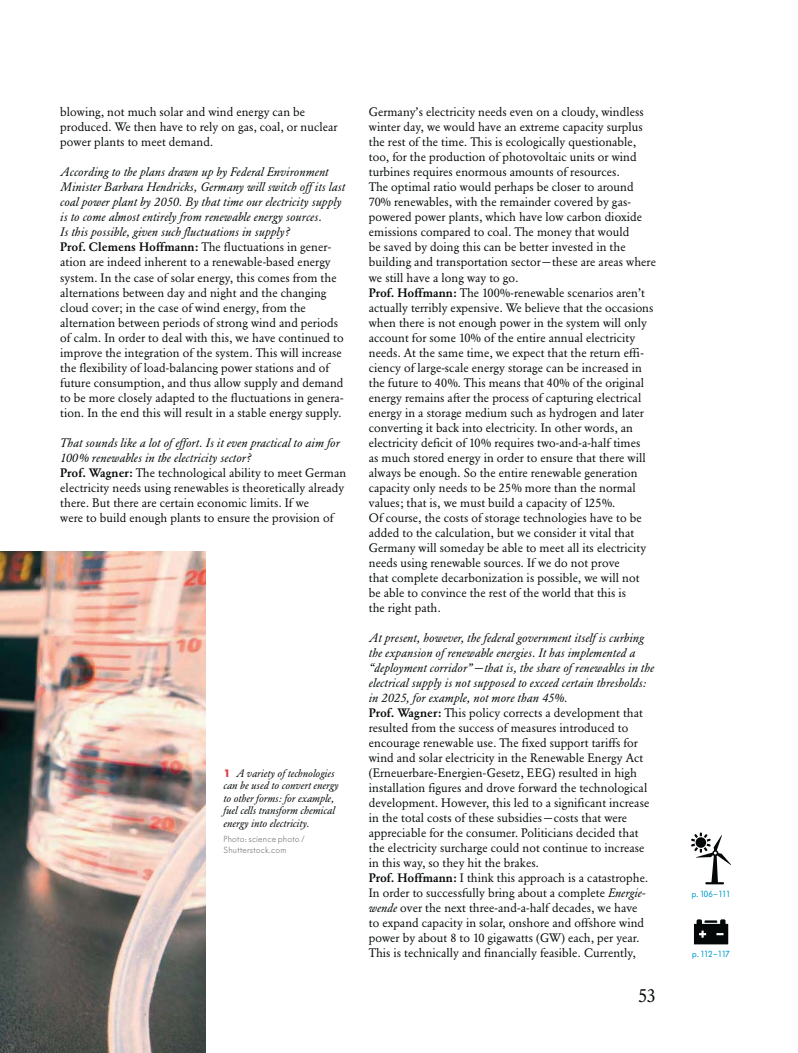
<style>
.page{position:relative;width:798px;height:1053px;background:#fff}
.page>*{position:absolute;margin:0;border:0;box-sizing:border-box;transform-origin:0 0}
.t1{font:18.75px "Garamond BQ";color:#040809}
.t2{font:12.12px/15px "Garamond BQ";letter-spacing:.005em;color:#040809}
.t3{font:italic 10.62px/12.5px "Garamond BQ";letter-spacing:.01em;color:#040809}
.t4{font:300 8.75px/11.2px "Futura BQ";letter-spacing:.025em;color:#6d6f71}
.t5{font:8.75px "Futura BQ";letter-spacing:-.06em;color:#009eca}
.s1{font-style:italic}
.s2{font-weight:500}
.s3{font-family:"Futura BQ";font-weight:700;font-style:normal;color:#e03a44}
</style>
<div class="page">
<svg style="left:691px;top:832px;width:39px;height:52px"></svg>
<svg style="left:694px;top:919px;width:34px;height:25px"></svg>
<img style="left:0;top:551px;width:206px;height:501px">
<p class="t2" style="left:60px;top:106px;width:279px">blowing, not much solar and wind energy can be produced. We then have to rely on gas, coal, or nuclear power plants to meet demand.</p>
<p class="t2" style="left:60px;top:165px;width:286px"><span class="s1">According to the plans drawn up by Federal Environment Minister Barbara Hendricks, Germany will switch off its last coal power plant by 2050. By that time our electricity supply is to come almost entirely from renewable energy sources.<br>Is this possible, given such fluctuations in supply?<br></span><span class="s2">Prof. Clemens Hoffmann:</span> The fluctuations in gener&shy;ation are indeed inherent to a renewable-based energy system. In the case of solar energy, this comes from the alternations between day and night and the changing cloud cover; in the case of wind energy, from the alternation between periods of strong wind and periods of calm. In order to deal with this, we have continued to improve the integration of the system. This will increase the flexibility of load-balancing power stations and of future consumption, and thus allow supply and demand to be more closely adapted to the fluctuations in genera&shy;tion. In the end this will result in a stable energy supply.</p>
<p class="t2" style="left:60px;top:436px;width:287px"><span class="s1">That sounds like a lot of effort. Is it even practical to aim for 100% renewables in the electricity sector?<br></span><span class="s2">Prof. Wagner:</span> The technological ability to meet German electricity needs using renewables is theoretically already there. But there are certain economic limits. If we<br>were to build enough plants to ensure the provision of</p>
<p class="t3" style="left:223px;top:767px;width:117px"><span class="s3">1</span> A variety of technologies can be used to convert energy to other forms: for example, fuel cells transform chemical energy into electricity.</p>
<p class="t4" style="left:223px;top:833px;width:83px">Photo: science photo /<br>Shutterstock.com</p>
<p class="t2" style="left:368px;top:105px;width:288px">Germany’s electricity needs even on a cloudy, windless winter day, we would have an extreme capacity surplus the rest of the time. This is ecologically questionable, too, for the production of photovoltaic units or wind turbines requires enormous amounts of resources.<br>The optimal ratio would perhaps be closer to around 70% renewables, with the remainder covered by gas&shy;powered power plants, which have low carbon dioxide emissions compared to coal. The money that would<br>be saved by doing this can be better invested in the building and transportation sector — these are areas where we still have a long way to go.<br><span class="s2">Prof. Hoffmann:</span> The 100%-renewable scenarios aren’t actually terribly expensive. We believe that the occasions when there is not enough power in the system will only account for some 10% of the entire annual electricity needs. At the same time, we expect that the return effi&shy;ciency of large-scale energy storage can be increased in the future to 40%. This means that 40% of the original energy remains after the process of capturing electrical energy in a storage medium such as hydrogen and later converting it back into electricity. In other words, an electricity deficit of 10% requires two-and-a-half times<br>as much stored energy in order to ensure that there will always be enough. So the entire renewable generation capacity only needs to be 25% more than the normal values; that is, we must build a capacity of 125%.<br>Of course, the costs of storage technologies have to be added to the calculation, but we consider it vital that Germany will someday be able to meet all its electricity needs using renewable sources. If we do not prove<br>that complete decarbonization is possible, we will not<br>be able to convince the rest of the world that this is<br>the right path.</p>
<p class="t2" style="left:368px;top:630px;width:287px"><span class="s1">At present, however, the federal government itself is curbing the expansion of renewable energies. It has implemented a “deployment corridor” — that is, the share of renewables in the electrical supply is not supposed to exceed certain thresholds: in 2025, for example, not more than 45%.<br></span><span class="s2">Prof. Wagner:</span> This policy corrects a development that resulted from the success of measures introduced to encourage renewable use. The fixed support tariffs for wind and solar electricity in the Renewable Energy Act (Erneuerbare-Energien-Gesetz, EEG) resulted in high installation figures and drove forward the technological development. However, this led to a significant increase in the total costs of these subsidies — costs that were appreciable for the consumer. Politicians decided that the electricity surcharge could not continue to increase in this way, so they hit the brakes.<br><span class="s2">Prof. Hoffmann:</span> I think this approach is a catastrophe.<br>In order to successfully bring about a complete <span class="s1">Energie&shy;wende</span> over the next three-and-a-half decades, we have<br>to expand capacity in solar, onshore and offshore wind power by about 8 to 10 gigawatts (GW) each, per year.<br>This is technically and financially feasible. Currently,</p>
<h1 class="t1" style="left:637px;top:986px;width:20px">53</h1>
<p class="t5" style="left:691px;top:889px;width:40px">p. 106 – 111</p>
<p class="t5" style="left:692px;top:949px;width:39px">p. 112 – 117</p>
</div>
